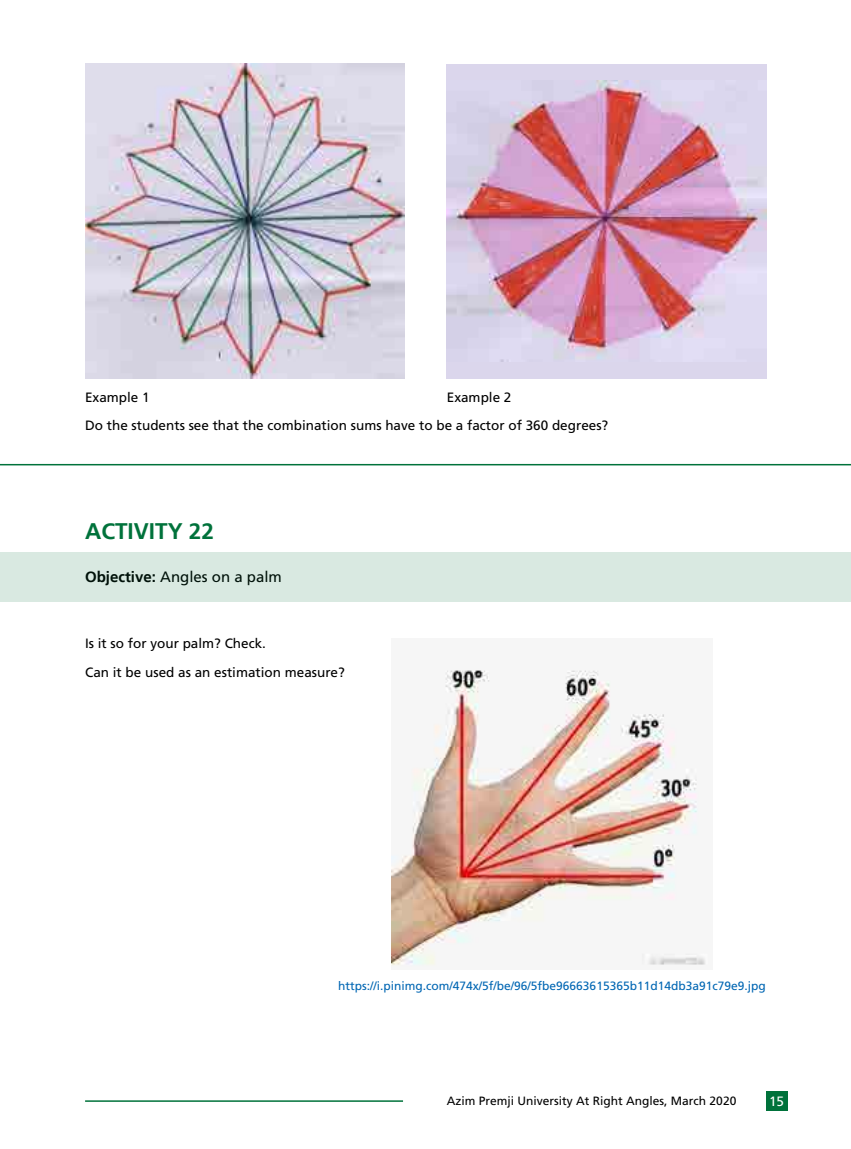
<style>
.page{position:relative;width:851px;height:1149px;background:#fff}
.page>*{position:absolute;margin:0;border:0;box-sizing:border-box;transform-origin:0 0}
.t1{font:700 22.5px "Frutiger LT";color:#00723b}
.t2{font:15px "Frutiger";color:#000}
.t3{font:13.5px/28.7px "Frutiger";color:#000}
.t4{font:13.5px "Frutiger";color:#fff}
.t5{font:12px "Frutiger";color:#0066b3}
.t6{font:12px "Frutiger";color:#000}
.s1{font-family:"Frutiger LT";font-weight:700}
</style>
<div class="page">
<div style="left:765px;top:1091px;width:22px;height:19px;background:#00723b"></div>
<hr style="left:85px;top:1099px;width:318px;height:2px;background:#00723b">
<hr style="left:0;top:464px;width:850px;height:1px;background:#00723b">
<img style="left:85px;top:64px;width:319px;height:314px">
<div style="left:446px;top:64px;width:320px;height:314px;background:#dbd6ec"></div>
<img style="left:446px;top:80px;width:320px;height:282px">
<div style="left:0;top:552px;width:850px;height:50px;background:#d9e9e1"></div>
<img style="left:392px;top:670px;width:314px;height:296px">
<p class="t3" style="left:85px;top:382px;width:524px;text-indent:362px">Example 2<br>Do the students see that the combination sums have to be a factor of 360 degrees?</p>
<p class="t3" style="left:85px;top:382px;width:66px">Example 1</p>
<h1 class="t1" style="left:85px;top:517px;width:130px">ACTIVITY 22</h1>
<p class="t2" style="left:85px;top:568px;width:198px"><span class="s1">Objective:</span> Angles on a palm</p>
<p class="t3" style="left:85px;top:629px;width:261px">Is it so for your palm? Check.<br>Can it be used as an estimation measure?</p>
<p class="t5" style="left:338px;top:978px;width:429px">https://i.pinimg.com/474x/5f/be/96/5fbe96663615365b11d14db3a91c79e9.jpg</p>
<p class="t6" style="left:446px;top:1093px;width:291px">Azim Premji University At Right Angles, March 2020</p>
<p class="t4" style="left:768px;top:1093px;width:17px">15</p>
</div>
